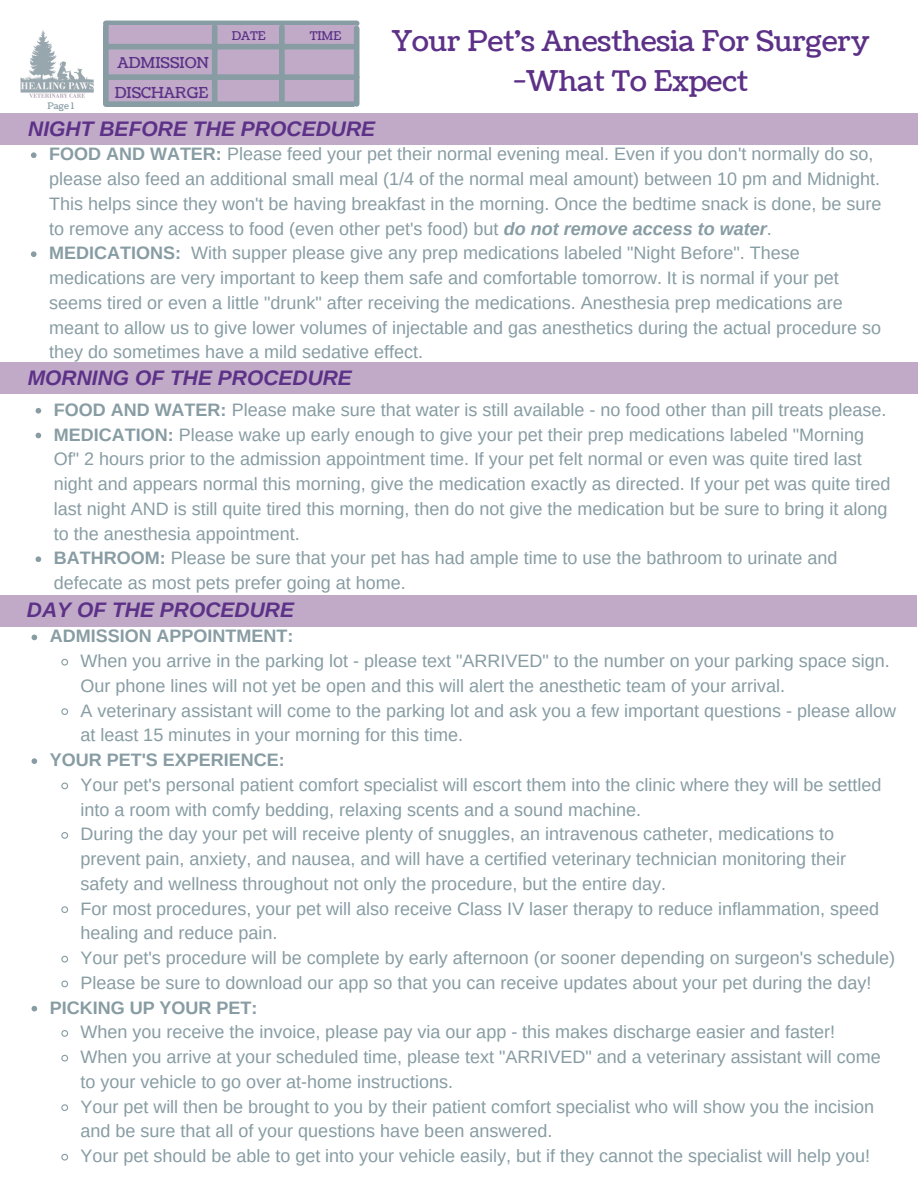
<style>
.page{position:relative;width:918px;height:1188px;background:#fff}
.page>*{position:absolute;margin:0;border:0;box-sizing:border-box;transform-origin:0 0}
.t1{font:28.5px/39.3px "Coustard";color:#5c3187;text-align:center}
.t2{font:italic 700 21px "Arimo";color:#5c3187}
.t3{font:18px/24.8px "Arimo";color:#879ca3}
.t4{font:700 18px "Arimo";color:#879ca3}
.t5{font:15px "Coustard";color:#5c3187}
.t6{font:12px "Coustard";color:#5c3187}
.t7{font:9px "Coustard";color:#879ca3}
.s1{font-weight:700}
.s2{font-weight:700;font-style:italic}
</style>
<div class="page">
<img style="left:20px;top:30px;width:74px;height:68px">
<svg style="left:31px;top:152px;width:6px;height:6px"></svg>
<svg style="left:31px;top:251px;width:6px;height:6px"></svg>
<div style="left:0;top:114px;width:918px;height:30px;background:#c0aac8"></div>
<div style="left:0;top:595px;width:917px;height:31px;background:#c0aac8"></div>
<div style="left:0;top:363px;width:918px;height:30px;background:#c0aac8"></div>
<svg style="left:36px;top:408px;width:5px;height:6px"></svg>
<svg style="left:36px;top:433px;width:5px;height:5px"></svg>
<svg style="left:36px;top:556px;width:5px;height:6px"></svg>
<svg style="left:32px;top:635px;width:5px;height:5px"></svg>
<svg style="left:61px;top:658px;width:8px;height:8px"></svg>
<svg style="left:61px;top:708px;width:8px;height:7px"></svg>
<svg style="left:32px;top:758px;width:5px;height:6px"></svg>
<svg style="left:61px;top:782px;width:7px;height:8px"></svg>
<svg style="left:61px;top:832px;width:8px;height:7px"></svg>
<svg style="left:61px;top:906px;width:8px;height:7px"></svg>
<svg style="left:61px;top:955px;width:8px;height:8px"></svg>
<svg style="left:61px;top:980px;width:7px;height:8px"></svg>
<svg style="left:32px;top:1006px;width:5px;height:5px"></svg>
<svg style="left:61px;top:1030px;width:8px;height:7px"></svg>
<svg style="left:61px;top:1054px;width:8px;height:8px"></svg>
<svg style="left:61px;top:1104px;width:8px;height:7px"></svg>
<svg style="left:61px;top:1153px;width:8px;height:8px"></svg>
<div style="left:106px;top:21px;width:251px;height:5px;background:#879ca3"></div>
<div style="left:105px;top:26px;width:251px;height:76px;background:#c0aac8"></div>
<div style="left:106px;top:74px;width:251px;height:6px;background:#879ca3"></div>
<div style="left:106px;top:101px;width:247px;height:6px;background:#879ca3"></div>
<div style="left:212px;top:27px;width:5px;height:73px;background:#879ca3"></div>
<div style="left:279px;top:27px;width:6px;height:77px;background:#879ca3"></div>
<div style="left:106px;top:44px;width:247px;height:5px;background:#879ca3"></div>
<div style="left:103px;top:26px;width:6px;height:77px;background:#879ca3"></div>
<div style="left:354px;top:29px;width:5px;height:75px;background:#879ca3"></div>
<p class="t7" style="left:47px;top:100px;width:28px">Page 1</p>
<p class="t5" style="left:117px;top:53px;width:93px">ADMISSION</p>
<p class="t5" style="left:115px;top:82px;width:95px">DISCHARGE</p>
<p class="t6" style="left:232px;top:28px;width:36px">DATE</p>
<p class="t6" style="left:310px;top:28px;width:33px">TIME</p>
<p class="t2" style="left:28px;top:117px;width:349px">NIGHT BEFORE THE PROCEDURE</p>
<p class="t1" style="left:392px;top:23px;width:480px">Your Pet's Anesthesia For Surgery -What To Expect</p>
<p class="t3" style="left:49px;top:142px;width:834px"><span class="s1">FOOD AND WATER:</span> Please feed your pet their normal evening meal. Even if you don't normally do so, please also feed an additional small meal (1/4 of the normal meal amount) between 10 pm and Midnight.<br>This helps since they won't be having breakfast in the morning. Once the bedtime snack is done, be sure to remove any access to food (even other pet's food) but <span class="s2">do not remove access to water</span>.</p>
<p class="t3" style="left:49px;top:241px;width:833px"><span class="s1">MEDICATIONS:</span> With supper please give any prep medications labeled "Night Before". These medications are very important to keep them safe and comfortable tomorrow. It is normal if your pet seems tired or even a little "drunk" after receiving the medications. Anesthesia prep medications are meant to allow us to give lower volumes of injectable and gas anesthetics during the actual procedure so they do sometimes have a mild sedative effect.</p>
<p class="t2" style="left:28px;top:366px;width:326px">MORNING OF THE PROCEDURE</p>
<p class="t3" style="left:54px;top:397px;width:834px"><span class="s1">FOOD AND WATER:</span> Please make sure that water is still available - no food other than pill treats please.</p>
<p class="t3" style="left:54px;top:422px;width:838px"><span class="s1">MEDICATION:</span> Please wake up early enough to give your pet their prep medications labeled "Morning Of" 2 hours prior to the admission appointment time. If your pet felt normal or even was quite tired last night and appears normal this morning, give the medication exactly as directed. If your pet was quite tired last night AND is still quite tired this morning, then do not give the medication but be sure to bring it along to the anesthesia appointment.</p>
<p class="t3" style="left:54px;top:546px;width:785px"><span class="s1">BATHROOM:</span> Please be sure that your pet has had ample time to use the bathroom to urinate and defecate as most pets prefer going at home.</p>
<p class="t2" style="left:27px;top:598px;width:269px">DAY OF THE PROCEDURE</p>
<p class="t4" style="left:50px;top:626px;width:245px">ADMISSION APPOINTMENT:</p>
<p class="t3" style="left:80px;top:649px;width:811px">When you arrive in the parking lot - please text "ARRIVED" to the number on your parking space sign.<br>Our phone lines will not yet be open and this will alert the anesthetic team of your arrival.</p>
<p class="t3" style="left:80px;top:698px;width:817px">A veterinary assistant will come to the parking lot and ask you a few important questions - please allow at least 15 minutes in your morning for this time.</p>
<p class="t4" style="left:50px;top:750px;width:237px">YOUR PET'S EXPERIENCE:</p>
<p class="t3" style="left:80px;top:772px;width:803px">Your pet's personal patient comfort specialist will escort them into the clinic where they will be settled into a room with comfy bedding, relaxing scents and a sound machine.</p>
<p class="t3" style="left:80px;top:822px;width:767px">During the day your pet will receive plenty of snuggles, an intravenous catheter, medications to prevent pain, anxiety, and nausea, and will have a certified veterinary technician monitoring their safety and wellness throughout not only the procedure, but the entire day.</p>
<p class="t3" style="left:80px;top:896px;width:800px">For most procedures, your pet will also receive Class IV laser therapy to reduce inflammation, speed healing and reduce pain.</p>
<p class="t3" style="left:80px;top:946px;width:816px">Your pet's procedure will be complete by early afternoon (or sooner depending on surgeon's schedule)</p>
<p class="t3" style="left:80px;top:970px;width:792px">Please be sure to download our app so that you can receive updates about your pet during the day!</p>
<p class="t4" style="left:50px;top:997px;width:209px">PICKING UP YOUR PET:</p>
<p class="t3" style="left:80px;top:1020px;width:756px">When you receive the invoice, please pay via our app - this makes discharge easier and faster!</p>
<p class="t3" style="left:80px;top:1045px;width:802px">When you arrive at your scheduled time, please text "ARRIVED" and a veterinary assistant will come to your vehicle to go over at-home instructions.</p>
<p class="t3" style="left:80px;top:1094px;width:795px">Your pet will then be brought to you by their patient comfort specialist who will show you the incision and be sure that all of your questions have been answered.</p>
<p class="t3" style="left:80px;top:1144px;width:791px">Your pet should be able to get into your vehicle easily, but if they cannot the specialist will help you!</p>
</div>
